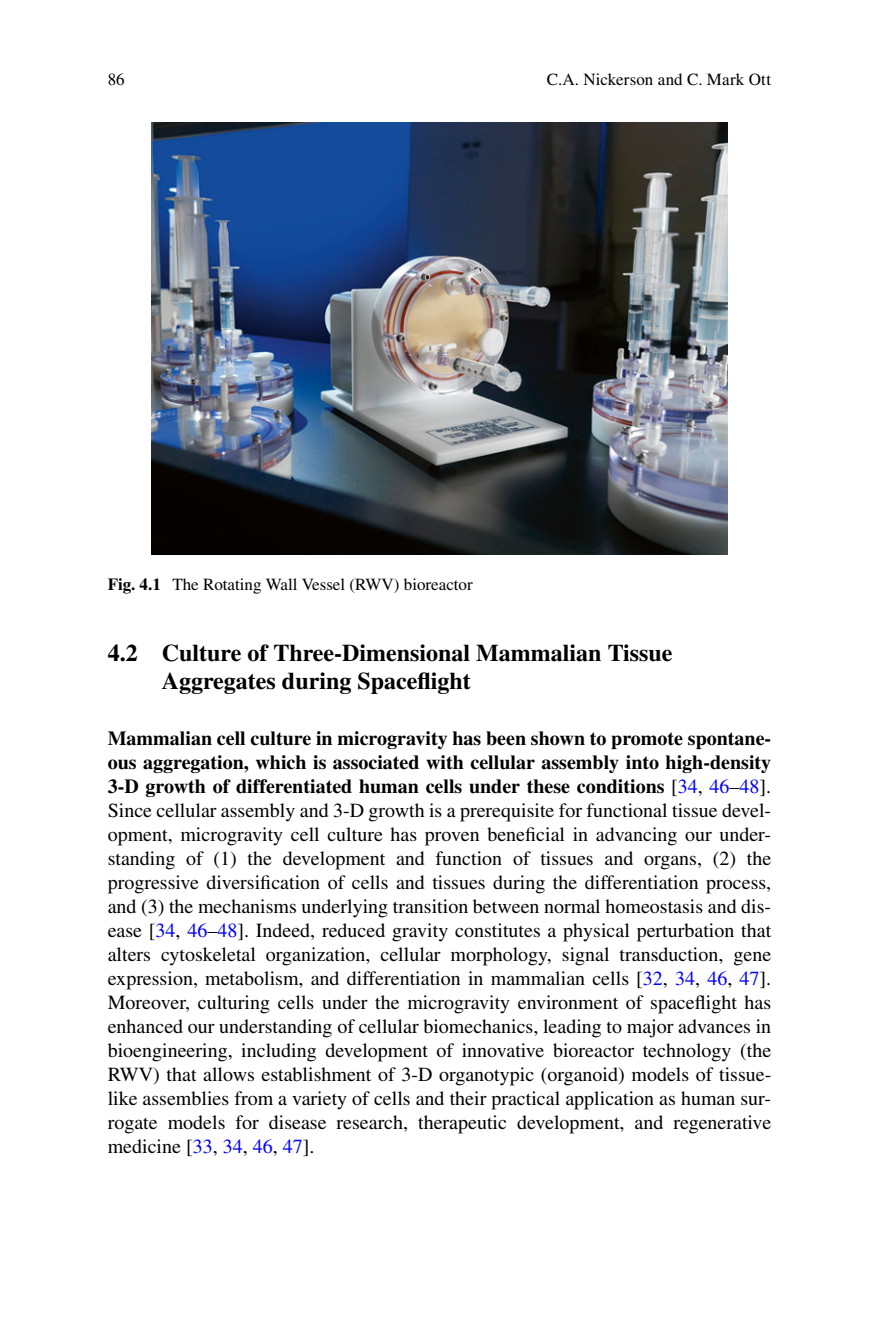
<style>
.page{position:relative;width:879px;height:1333px;background:#fff}
.page>*{position:absolute;margin:0;border:0;box-sizing:border-box;transform-origin:0 0}
.t1{font:700 24px/28px "Fcfjpw Times";color:#000}
.t2{font:20px/24px "Tcwydm Times";color:#000;text-align:justify}
.t3{font:700 20px/24px "Fcfjpw Times";color:#000;text-align:justify}
.t4{font:17px "Tcwydm Times";color:#000}
.s1{font-family:"Fcfjpw Times";font-weight:700}
.s2{font-family:"Tcwydm Times";font-weight:400}
.s3{font-family:"Tcwydm Times";font-weight:400;color:#0000fa}
.s4{color:#0000fa}
</style>
<div class="page">
<img style="left:151px;top:122px;width:576px;height:432px">
<p class="t4" style="left:108px;top:73px;width:19px">86</p>
<p class="t4" style="left:547px;top:73px;width:226px">C.A. Nickerson and C. Mark Ott</p>
<p class="t4" style="left:108px;top:578px;width:366px"><span class="s1">Fig. 4.1</span> The Rotating Wall Vessel (RWV) bioreactor</p>
<p class="t1" style="left:162px;top:641px;width:512px;text-indent:-54px">4.2 Culture of Three-Dimensional Mammalian Tissue<br>Aggregates during Spaceflight</p>
<p class="t3" style="left:108px;top:728px;width:665px">Mammalian cell culture in microgravity has been shown to promote spontane&shy;ous aggregation, which is associated with cellular assembly into high-density 3-D growth of differentiated human cells under these conditions <span class="s2">[</span> <span class="s3">34</span> <span class="s2">,</span> <span class="s3">46</span> <span class="s2">–</span> <span class="s3">48</span> <span class="s2">].</span></p>
<p class="t2" style="left:108px;top:800px;width:665px">Since cellular assembly and 3-D growth is a prerequisite for functional tissue devel&shy;opment, microgravity cell culture has proven beneficial in advancing our under&shy;standing of (1) the development and function of tissues and organs, (2) the progressive diversification of cells and tissues during the differentiation process, and (3) the mechanisms underlying transition between normal homeostasis and dis&shy;ease [ <span class="s4">34</span> , <span class="s4">46</span> – <span class="s4">48</span> ]. Indeed, reduced gravity constitutes a physical perturbation that alters cytoskeletal organization, cellular morphology, signal transduction, gene expression, metabolism, and differentiation in mammalian cells [ <span class="s4">32</span> , <span class="s4">34</span> , <span class="s4">46</span> , <span class="s4">47</span> ].<br>Moreover, culturing cells under the microgravity environment of spaceflight has enhanced our understanding of cellular biomechanics, leading to major advances in bioengineering, including development of innovative bioreactor technology (the RWV) that allows establishment of 3-D organotypic (organoid) models of tissue&shy;like assemblies from a variety of cells and their practical application as human sur&shy;rogate models for disease research, therapeutic development, and regenerative medicine [ <span class="s4">33</span> , <span class="s4">34</span> , <span class="s4">46</span> , <span class="s4">47</span> ].</p>
</div>
